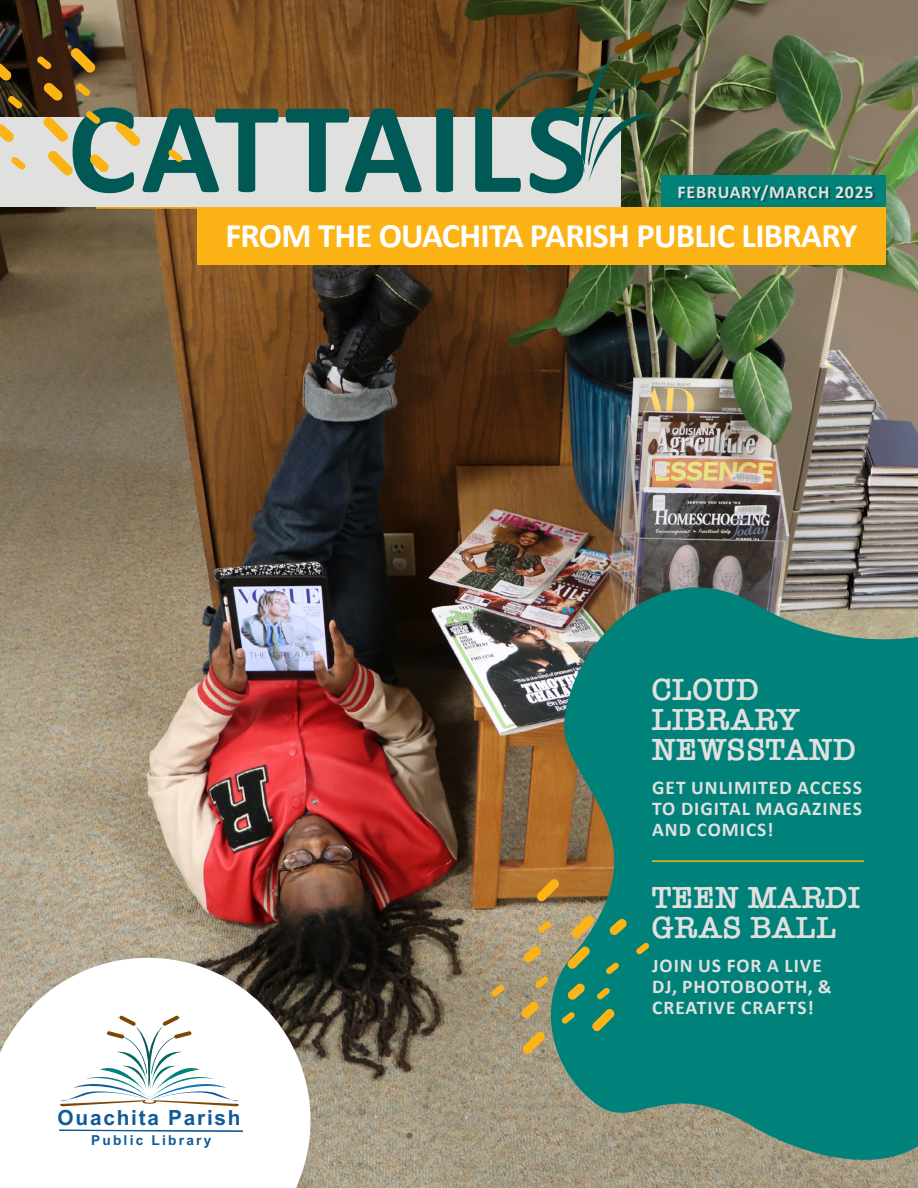
<style>
.page{position:relative;width:918px;height:1188px;background:#fff}
.page>*{position:absolute;margin:0;border:0;box-sizing:border-box;transform-origin:0 0}
.t1{font:700 131.4px "Calibri";letter-spacing:.03em;color:#005954}
.t2{font:700 34.5px "Calibri";letter-spacing:-.02em;color:#fff}
.t3{font:600 31.5px/30px "American Typewriter";letter-spacing:.01em;color:#e0e1df}
.t4{font:700 20.85px "Arial";letter-spacing:.085em;color:#105a98}
.t5{font:700 19.5px/21px "Calibri";letter-spacing:.05em;color:#e0e1df;text-align:justify}
.t6{font:700 18px "Calibri";letter-spacing:.04em;color:#e0e1df}
.t7{font:700 13.8px "Arial";letter-spacing:.165em;color:#105a98}
</style>
<div class="page">
<img style="left:0;top:0;width:918px;height:1188px">
<div style="left:0;top:118px;width:621px;height:89px;background:#e0e1df"></div>
<hr style="left:96px;top:207px;width:781px;height:2px;background:#fbb316">
<img style="left:579px;top:30px;width:109px;height:157px">
<svg style="left:68px;top:45px;width:30px;height:31px"></svg>
<svg style="left:40px;top:114px;width:36px;height:62px"></svg>
<svg style="left:0;top:124px;width:14px;height:18px"></svg>
<svg style="left:0;top:62px;width:12px;height:19px"></svg>
<svg style="left:43px;top:82px;width:20px;height:19px"></svg>
<svg style="left:8px;top:96px;width:14px;height:13px"></svg>
<svg style="left:37px;top:56px;width:14px;height:13px"></svg>
<svg style="left:86px;top:111px;width:57px;height:61px"></svg>
<svg style="left:76px;top:83px;width:14px;height:13px"></svg>
<svg style="left:11px;top:157px;width:14px;height:13px"></svg>
<svg style="left:168px;top:149px;width:15px;height:13px"></svg>
<div style="left:198px;top:207px;width:688px;height:58px;background:#fbb316"></div>
<svg style="left:0;top:958px;width:310px;height:230px"></svg>
<svg style="left:60px;top:1016px;width:179px;height:94px"></svg>
<svg style="left:58px;top:1129px;width:185px;height:3px"></svg>
<svg style="left:549px;top:586px;width:369px;height:575px;background:#1d8278"></svg>
<hr style="left:652px;top:860px;width:212px;height:2px;background:#fbb316">
<svg style="left:589px;top:1006px;width:28px;height:28px"></svg>
<svg style="left:565px;top:913px;width:32px;height:59px;background:#849965"></svg>
<svg style="left:523px;top:946px;width:18px;height:17px"></svg>
<svg style="left:521px;top:1001px;width:18px;height:17px"></svg>
<svg style="left:609px;top:918px;width:18px;height:17px"></svg>
<svg style="left:567px;top:983px;width:18px;height:17px"></svg>
<svg style="left:536px;top:976px;width:12px;height:12px"></svg>
<svg style="left:562px;top:1012px;width:13px;height:12px"></svg>
<svg style="left:491px;top:985px;width:13px;height:11px"></svg>
<svg style="left:606px;top:963px;width:13px;height:11px"></svg>
<svg style="left:597px;top:988px;width:13px;height:11px"></svg>
<svg style="left:538px;top:921px;width:13px;height:12px"></svg>
<svg style="left:534px;top:876px;width:28px;height:28px"></svg>
<svg style="left:520px;top:1029px;width:28px;height:28px"></svg>
<svg style="left:636px;top:943px;width:13px;height:11px"></svg>
<div style="left:662px;top:176px;width:224px;height:31px;background:#00817a"></div>
<svg style="left:680px;top:186px;width:195px;height:16px"></svg>
<p class="t1" style="left:68px;top:55px;width:522px">CATTAILS</p>
<p class="t2" style="left:226px;top:211px;width:633px">FROM THE OUACHITA PARISH PUBLIC LIBRARY</p>
<p class="t6" style="left:678px;top:179px;width:198px">FEBRUARY/MARCH 2025</p>
<p class="t3" style="left:652px;top:674px;width:206px">CLOUD<br>LIBRARY<br>NEWSSTAND</p>
<p class="t5" style="left:652px;top:777px;width:211px">GET UNLIMITED ACCESS TO DIGITAL MAGAZINES AND COMICS!</p>
<p class="t4" style="left:58px;top:1104px;width:185px">Ouachita Parish</p>
<p class="t7" style="left:91px;top:1131px;width:122px">Public Library</p>
<p class="t3" style="left:652px;top:882px;width:210px">TEEN MARDI<br>GRAS BALL</p>
<p class="t5" style="left:652px;top:955px;width:181px;text-align:left">JOIN US FOR A LIVE<br>DJ, PHOTOBOOTH, &amp;<br>CREATIVE CRAFTS!</p>
</div>
